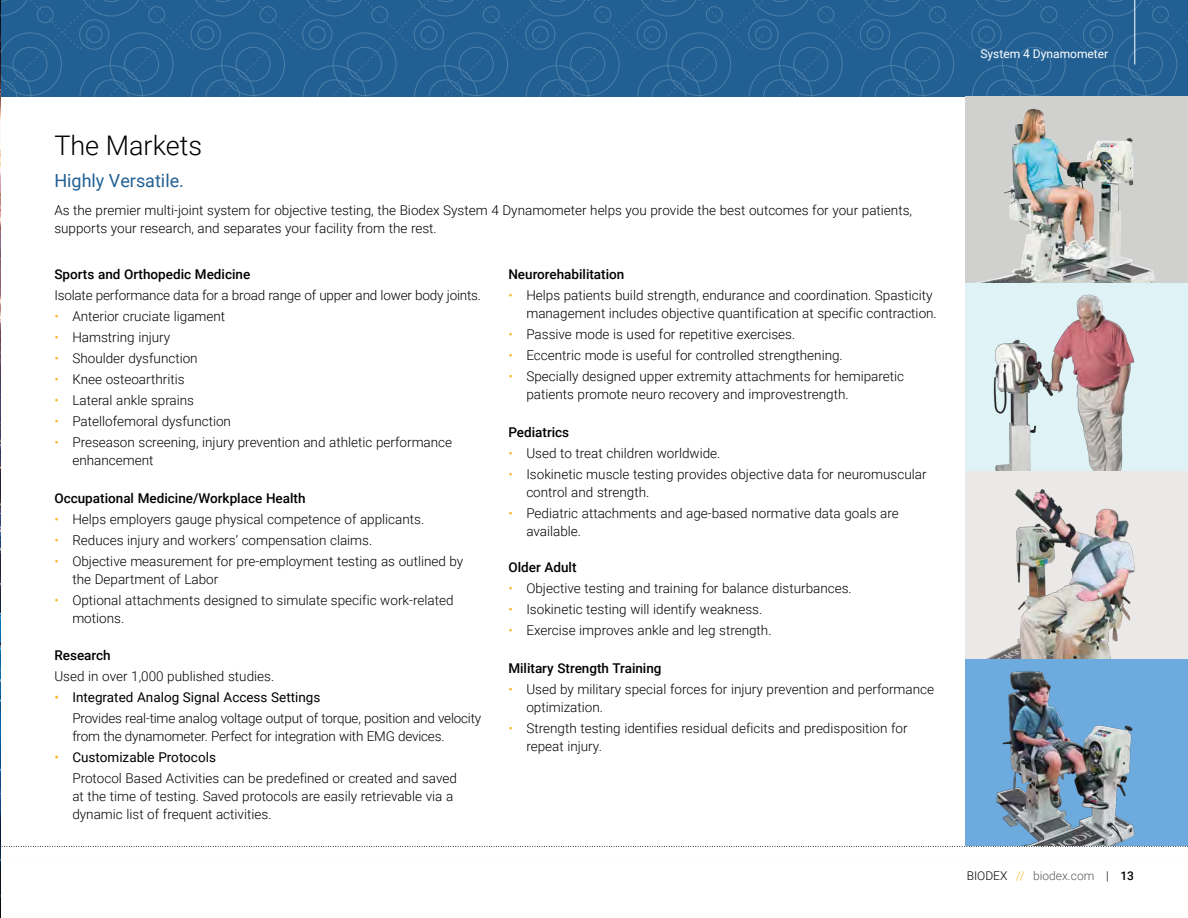
<style>
.page{position:relative;width:1188px;height:918px;background:#fff}
.page>*{position:absolute;margin:0;border:0;box-sizing:border-box;transform-origin:0 0}
.t1{font:300 27px "Roboto";color:#000}
.t2{font:18px "Roboto";color:#226093}
.t3{font:300 13.5px/18px "Roboto";color:#000}
.t4{font:500 13.5px "Roboto";color:#000}
.t5{font:300 12px "Roboto";color:#58595b}
.t6{font:12px "Roboto";color:#fff}
.s1{color:#fcb525}
.s2{font-weight:400;color:#fcb525}
.s3{font-weight:400}
.s4{color:#000}
.s5{font-weight:500;color:#000}
</style>
<div class="page">
<svg style="left:1px;top:0;width:1187px;height:97px;background:#246294"></svg>
<hr style="left:1134px;top:0;width:1px;height:65px;background:#fff">
<div style="left:966px;top:659px;width:222px;height:187px;background:#6daadd"></div>
<img style="left:976px;top:671px;width:176px;height:175px">
<div style="left:966px;top:96px;width:222px;height:188px;background:#d0d0ce"></div>
<img style="left:973px;top:110px;width:182px;height:174px">
<div style="left:966px;top:284px;width:222px;height:187px;background:#dff2f6"></div>
<img style="left:993px;top:294px;width:142px;height:177px">
<div style="left:966px;top:471px;width:222px;height:188px;background:#eae9e8"></div>
<img style="left:986px;top:489px;width:149px;height:170px">
<svg style="left:1px;top:846px;width:1187px;height:1px"></svg>
<img style="left:0;top:0;width:1px;height:918px">
<h1 class="t1" style="left:54px;top:127px;width:149px">The Markets</h1>
<h2 class="t2" style="left:54px;top:168px;width:131px">Highly Versatile.</h2>
<p class="t3" style="left:54px;top:201px;width:859px">As the premier multi-joint system for objective testing, the Biodex System 4 Dynamometer helps you provide the best outcomes for your patients, supports your research, and separates your facility from the rest.</p>
<p class="t4" style="left:54px;top:265px;width:197px">Sports and Orthopedic Medicine</p>
<p class="t3" style="left:54px;top:286px;width:428px">Isolate performance data for a broad range of upper and lower body joints.</p>
<p class="t3" style="left:54px;top:307px;width:172px"><span class="s1">•</span> Anterior cruciate ligament</p>
<p class="t3" style="left:54px;top:328px;width:118px"><span class="s1">•</span> Hamstring injury</p>
<p class="t3" style="left:54px;top:349px;width:145px"><span class="s1">•</span> Shoulder dysfunction</p>
<p class="t3" style="left:54px;top:370px;width:132px"><span class="s1">•</span> Knee osteoarthritis</p>
<p class="t3" style="left:54px;top:391px;width:141px"><span class="s1">•</span> Lateral ankle sprains</p>
<p class="t3" style="left:54px;top:412px;width:178px"><span class="s1">•</span> Patellofemoral dysfunction</p>
<p class="t3" style="left:72px;top:433px;width:381px;text-indent:-18px"><span class="s1">•</span> Preseason screening, injury prevention and athletic performance enhancement</p>
<p class="t4" style="left:54px;top:489px;width:253px">Occupational Medicine/Workplace Health</p>
<p class="t3" style="left:54px;top:510px;width:371px"><span class="s1">•</span> Helps employers gauge physical competence of applicants.</p>
<p class="t3" style="left:54px;top:531px;width:319px"><span class="s1">•</span> Reduces injury and workers’ compensation claims.</p>
<p class="t3" style="left:72px;top:552px;width:393px;text-indent:-18px"><span class="s1">•</span> Objective measurement for pre-employment testing as outlined by the Department of Labor</p>
<p class="t3" style="left:72px;top:591px;width:383px;text-indent:-18px"><span class="s1">•</span> Optional attachments designed to simulate specific work-related motions.</p>
<p class="t4" style="left:54px;top:646px;width:58px">Research</p>
<p class="t3" style="left:54px;top:667px;width:221px">Used in over 1,000 published studies.</p>
<p class="t3" style="left:72px;top:687px;width:410px;line-height:21px;text-indent:-18px"><span class="s2">•</span> <span class="s3">Integrated Analog Signal Access Settings<br></span>Provides real-time analog voltage output of torque, position and velocity</p>
<p class="t3" style="left:72px;top:727px;width:374px">from the dynamometer. Perfect for integration with EMG devices.</p>
<p class="t3" style="left:72px;top:747px;width:386px;line-height:21px;text-indent:-18px"><span class="s2">•</span> <span class="s3">Customizable Protocols<br></span>Protocol Based Activities can be predefined or created and saved</p>
<p class="t3" style="left:72px;top:787px;width:382px">at the time of testing. Saved protocols are easily retrievable via a dynamic list of frequent activities.</p>
<p class="t4" style="left:508px;top:265px;width:118px">Neurorehabilitation</p>
<p class="t3" style="left:526px;top:286px;width:412px;text-indent:-18px"><span class="s1">•</span> Helps patients build strength, endurance and coordination. Spasticity management includes objective quantification at specific contraction.</p>
<p class="t3" style="left:508px;top:325px;width:288px"><span class="s1">•</span> Passive mode is used for repetitive exercises.</p>
<p class="t3" style="left:508px;top:346px;width:336px"><span class="s1">•</span> Eccentric mode is useful for controlled strengthening.</p>
<p class="t3" style="left:526px;top:367px;width:379px;text-indent:-18px"><span class="s1">•</span> Specially designed upper extremity attachments for hemiparetic patients promote neuro recovery and improvestrength.</p>
<p class="t4" style="left:508px;top:423px;width:62px">Pediatrics</p>
<p class="t3" style="left:508px;top:444px;width:214px"><span class="s1">•</span> Used to treat children worldwide.</p>
<p class="t3" style="left:526px;top:465px;width:402px;text-indent:-18px"><span class="s1">•</span> Isokinetic muscle testing provides objective data for neuromuscular control and strength.</p>
<p class="t3" style="left:526px;top:504px;width:374px;text-indent:-18px"><span class="s1">•</span> Pediatric attachments and age-based normative data goals are available.</p>
<p class="t4" style="left:508px;top:558px;width:70px">Older Adult</p>
<p class="t3" style="left:508px;top:579px;width:345px"><span class="s1">•</span> Objective testing and training for balance disturbances.</p>
<p class="t3" style="left:508px;top:600px;width:255px"><span class="s1">•</span> Isokinetic testing will identify weakness.</p>
<p class="t3" style="left:508px;top:621px;width:265px"><span class="s1">•</span> Exercise improves ankle and leg strength.</p>
<p class="t4" style="left:508px;top:658px;width:155px">Military Strength Training</p>
<p class="t3" style="left:526px;top:679px;width:409px;text-indent:-18px"><span class="s1">•</span> Used by military special forces for injury prevention and performance optimization.</p>
<p class="t3" style="left:526px;top:718px;width:383px;text-indent:-18px"><span class="s1">•</span> Strength testing identifies residual deficits and predisposition for repeat injury.</p>
<p class="t6" style="left:980px;top:45px;width:129px">System 4 Dynamometer</p>
<p class="t5" style="left:967px;top:868px;width:169px"><span class="s4">BIODEX</span> <span class="s1">//</span> biodex.com <span class="s4">|</span> <span class="s5">13</span></p>
</div>
